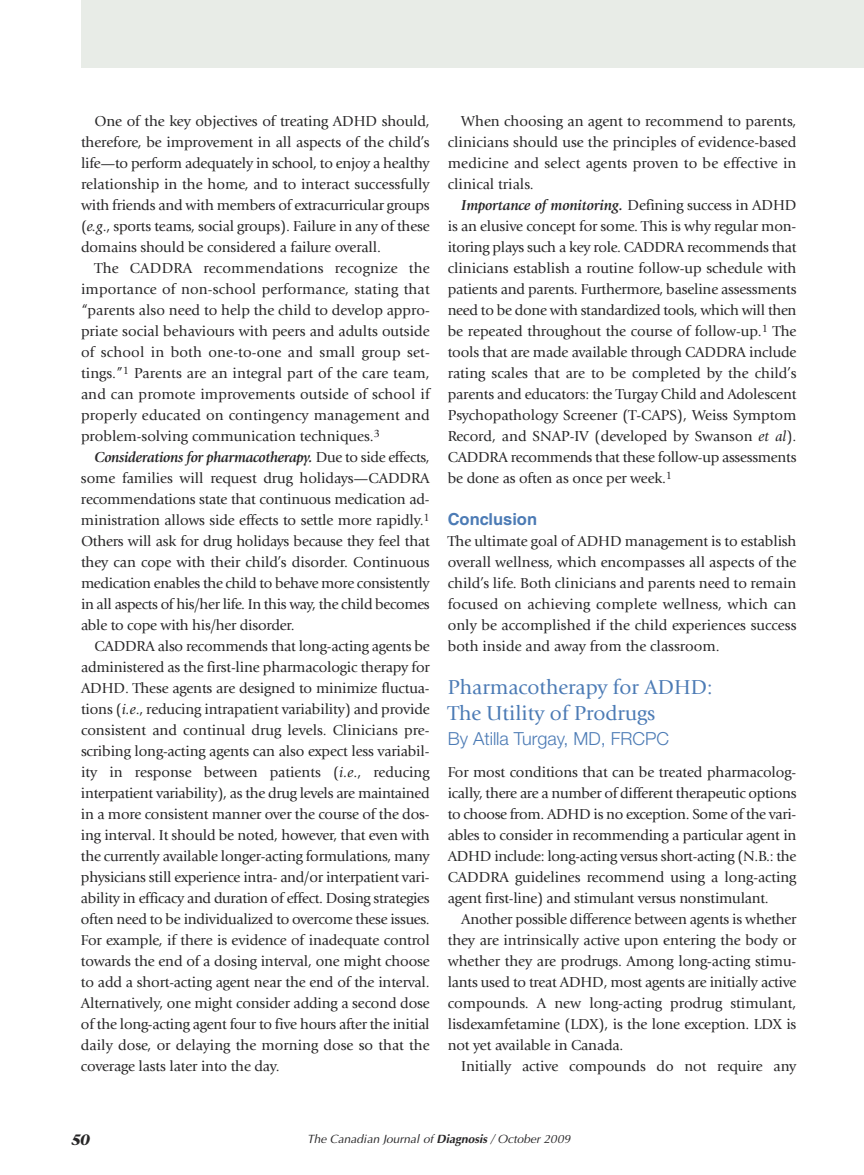
<style>
.page{position:relative;width:864px;height:1175px;background:#fff}
.page>*{position:absolute;margin:0;border:0;box-sizing:border-box;transform-origin:0 0}
.t1{font:21px/25.5px "Giovanni";color:#4c7bb5}
.t2{font:300 18px "Helvetica Neue";color:#4c7bb5}
.t3{font:700 16.5px "Helvetica";color:#4c7bb5}
.t4{font:15px/21px "Giovanni";letter-spacing:-.01em;color:#272627;text-align:justify}
.t5{font:italic 700 15px "Stone Serif";color:#272627}
.t6{font:italic 12px "Optima";color:#272627}
.s1{font-style:italic}
.s2{font-weight:700;font-style:italic}
.s3{font-weight:700}
</style>
<div class="page">
<div style="left:81px;top:0;width:783px;height:68px;background:#e8ece7"></div>
<p class="t4" style="left:81px;top:112px;width:350px;text-indent:14px">One of the key objectives of treating ADHD should, therefore, be improvement in all aspects of the child’s life—to perform adequately in school, to enjoy a healthy relationship in the home, and to interact successfully with friends and with members of extracurricular groups (<span class="s1">e.g</span>., sports teams, social groups). Failure in any of these domains should be considered a failure overall.</p>
<p class="t4" style="left:81px;top:259px;width:350px;text-indent:14px">The CADDRA recommendations recognize the importance of non-school performance, stating that “parents also need to help the child to develop appro&shy;priate social behaviours with peers and adults outside of school in both one-to-one and small group set&shy;tings.”<sup>1</sup> Parents are an integral part of the care team, and can promote improvements outside of school if properly educated on contingency management and problem-solving communication techniques.<sup>3</sup></p>
<p class="t4" style="left:81px;top:448px;width:350px;text-indent:14px"><span class="s2">Considerations for pharmacotherapy.</span> Due to side effects, some families will request drug holidays—CADDRA recommendations state that continuous medication ad&shy;ministration allows side effects to settle more rapidly.<sup>1<br></sup>Others will ask for drug holidays because they feel that they can cope with their child’s disorder. Continuous medication enables the child to behave more consistently in all aspects of his/her life. In this way, the child becomes able to cope with his/her disorder.</p>
<p class="t4" style="left:81px;top:637px;width:350px;text-indent:14px">CADDRA also recommends that long-acting agents be administered as the first-line pharmacologic therapy for ADHD. These agents are designed to minimize fluctua&shy;tions (<span class="s1">i.e</span>., redu cing intrapatient variability) and provide consistent and continual drug levels. Clinicians pre&shy;scribing long-acting agents can also expect less variabil&shy;ity in response between patients (<span class="s1">i.e</span>., reducing interpatient variability), as the drug levels are maintained in a more consistent manner over the course of the dos&shy;ing interval. It should be noted, however, that even with the currently available longer-acting formulations, many physicians still experience intra- and/or interpatient vari&shy;ability in efficacy and duration of effect. Dosing strategies often need to be individualized to overcome these issues.<br>For example, if there is evidence of inadequate control towards the end of a dosing interval, one might choose to add a short-acting agent near the end of the interval.<br>Alternatively, one might consider adding a second dose of the long-acting agent four to five hours after the initial daily dose, or delaying the morning dose so that the coverage lasts later into the day.</p>
<p class="t4" style="left:448px;top:112px;width:350px;text-indent:14px">When choosing an agent to recommend to parents, clinicians should use the principles of evidence-based medicine and select agents proven to be effective in clinical trials.</p>
<p class="t4" style="left:448px;top:196px;width:350px;text-indent:14px"><span class="s2">Importance of monitoring.</span> Defining success in ADHD is an elusive concept for some. This is why regular mon&shy;itoring plays such a key role. CADDRA recommends that clinicians establish a routine follow-up schedule with patients and parents. Furthermore, baseline assessments need to be done with standardized tools, which will then be repeated throughout the course of follow-up.<sup>1</sup> The tools that are made available through CADDRA include rating scales that are to be completed by the child’s parents and educators: the Turgay Child and Adolescent Psychopathology Screener (T-CAPS), Weiss Symptom Record, and SNAP-IV (dev eloped by Swanson <span class="s1">et al</span>).<br>CADDRA recommends that these follow-up assessments be done as often as once per week.<sup>1</sup></p>
<p class="t3" style="left:448px;top:513px;width:91px">Conclusion</p>
<p class="t4" style="left:448px;top:532px;width:350px">The ultimate goal of ADHD management is to establish overall wellness, which encompasses all aspects of the child’s life. Both clinicians and parents need to remain focused on achieving complete wellness, which can only be accomplished if the child experiences success both inside and away from the classroom.</p>
<h1 class="t1" style="left:448px;top:676px;width:266px">Pharmacotherapy for ADHD:<br>The Utility of Prodrugs</h1>
<p class="t2" style="left:448px;top:732px;width:223px">By Atilla Turgay, MD, FRCPC</p>
<p class="t4" style="left:448px;top:763px;width:350px">For most conditions that can be treated pharmacolog - ically, there are a number of different therapeutic options to choose from. ADHD is no exception. Some of the vari&shy;ables to consider in recommending a particular agent in ADHD include: long-acting versus short-acting (N.B.: the CADDRA guidelines recommend using a long-acting agent first-line) and stimulant versus nonstimulant.</p>
<p class="t4" style="left:448px;top:910px;width:350px;text-indent:14px">Another possible difference between agents is whether they are intrinsically active upon entering the body or whether they are prodrugs. Among long-acting stimu&shy;lants used to treat ADHD, most agents are initially active compounds. A new long-acting prodrug stimulant, lisdexamfetamine (LDX), is the lone exception. LDX is not yet available in Canada.</p>
<p class="t4" style="left:461px;top:1057px;width:337px">Initially active compounds do not require any</p>
<p class="t5" style="left:71px;top:1134px;width:20px">50</p>
<p class="t6" style="left:307px;top:1134px;width:267px">The Canadian Journal of <span class="s3">Diagnosis</span> / October 2009</p>
</div>
